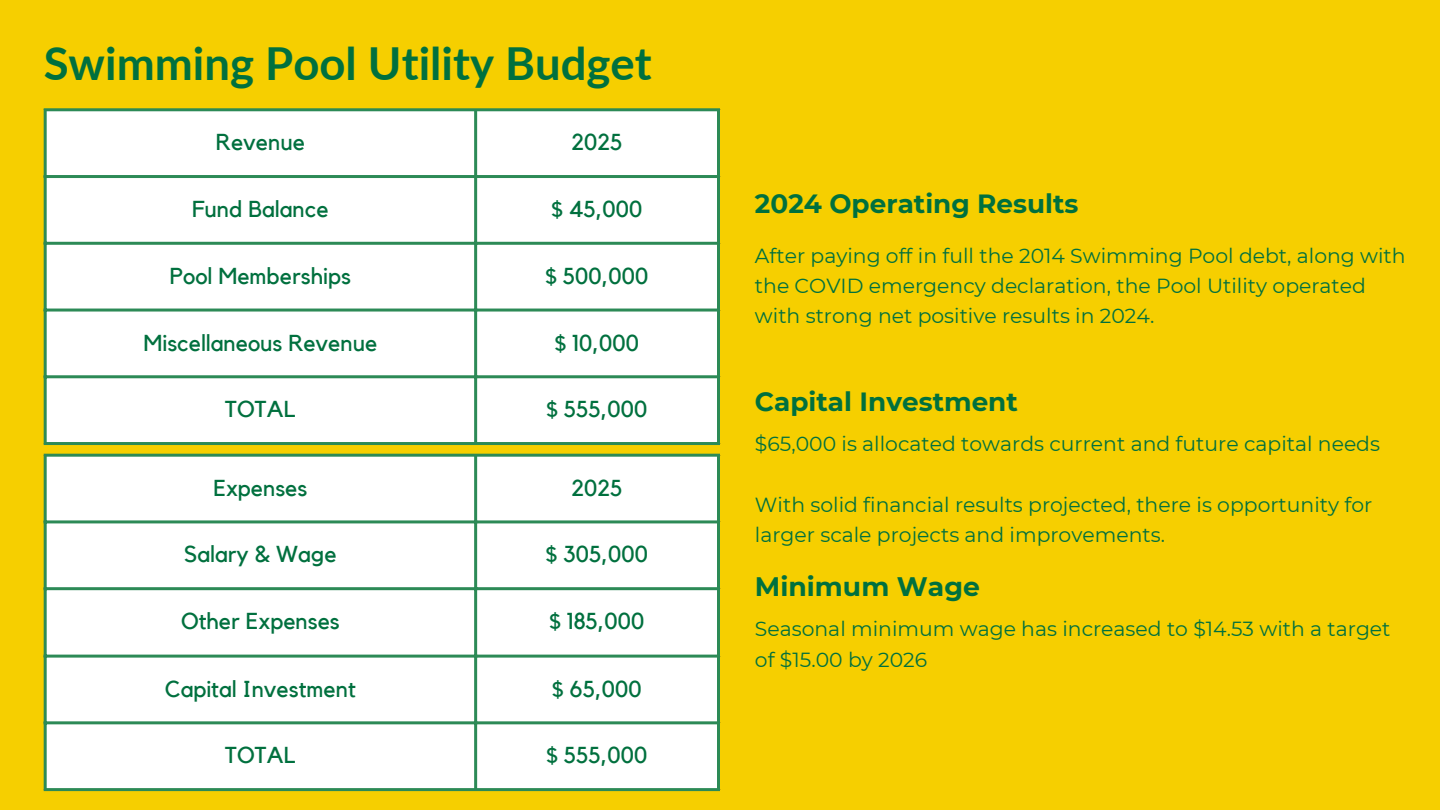
<style>
.page{position:relative;width:1440px;height:810px;background:#f6cf00}
.page>*{position:absolute;margin:0;border:0;box-sizing:border-box;transform-origin:0 0}
.t1{font:700 45.5px "Lato";color:#00703e}
.t2{font:700 26.7px "Montserrat";color:#00703e}
.t3{font:700 26.3px "Montserrat";color:#00703e}
.t4{font:23px "Kollektif";color:#00703e}
.t5{font:20.4px/30.2px "Montserrat";color:#00703e}
</style>
<div class="page">
<div style="left:47px;top:111px;width:670px;height:331px;background:#fff"></div>
<hr style="left:44px;top:111px;width:3px;height:331px;background:#2c8a56">
<hr style="left:474px;top:111px;width:3px;height:331px;background:#2c8a56">
<hr style="left:717px;top:111px;width:3px;height:331px;background:#2c8a56">
<hr style="left:44px;top:108px;width:676px;height:3px;background:#2c8a56">
<hr style="left:44px;top:175px;width:676px;height:3px;background:#2c8a56">
<hr style="left:44px;top:242px;width:676px;height:3px;background:#2c8a56">
<hr style="left:44px;top:309px;width:676px;height:3px;background:#2c8a56">
<hr style="left:44px;top:375px;width:676px;height:3px;background:#2c8a56">
<hr style="left:44px;top:442px;width:676px;height:3px;background:#2c8a56">
<div style="left:47px;top:457px;width:670px;height:331px;background:#fff"></div>
<hr style="left:44px;top:457px;width:3px;height:331px;background:#2c8a56">
<hr style="left:474px;top:457px;width:3px;height:331px;background:#2c8a56">
<hr style="left:717px;top:457px;width:3px;height:331px;background:#2c8a56">
<hr style="left:44px;top:454px;width:676px;height:3px;background:#2c8a56">
<hr style="left:44px;top:520px;width:676px;height:3px;background:#2c8a56">
<hr style="left:44px;top:587px;width:676px;height:3px;background:#2c8a56">
<hr style="left:44px;top:655px;width:676px;height:3px;background:#2c8a56">
<hr style="left:44px;top:721px;width:676px;height:3px;background:#2c8a56">
<hr style="left:44px;top:788px;width:676px;height:3px;background:#2c8a56">
<p class="t1" style="left:44px;top:35px;width:610px">Swimming Pool Utility Budget</p>
<p class="t4" style="left:216px;top:132px;width:90px">Revenue</p>
<p class="t4" style="left:572px;top:132px;width:53px">2025</p>
<p class="t4" style="left:192px;top:198px;width:138px">Fund Balance</p>
<p class="t4" style="left:551px;top:198px;width:93px">$ 45,000</p>
<p class="t4" style="left:170px;top:265px;width:182px">Pool Memberships</p>
<p class="t4" style="left:546px;top:265px;width:105px">$ 500,000</p>
<p class="t4" style="left:144px;top:332px;width:235px">Miscellaneous Revenue</p>
<p class="t4" style="left:555px;top:332px;width:86px">$ 10,000</p>
<p class="t4" style="left:225px;top:399px;width:72px">TOTAL</p>
<p class="t4" style="left:546px;top:399px;width:103px">$ 555,000</p>
<p class="t4" style="left:213px;top:477px;width:95px">Expenses</p>
<p class="t4" style="left:572px;top:477px;width:53px">2025</p>
<p class="t4" style="left:184px;top:544px;width:154px">Salary &amp; Wage</p>
<p class="t4" style="left:546px;top:544px;width:104px">$ 305,000</p>
<p class="t4" style="left:181px;top:611px;width:160px">Other Expenses</p>
<p class="t4" style="left:549px;top:611px;width:97px">$ 185,000</p>
<p class="t4" style="left:165px;top:678px;width:192px">Capital Investment</p>
<p class="t4" style="left:552px;top:678px;width:91px">$ 65,000</p>
<p class="t4" style="left:225px;top:745px;width:72px">TOTAL</p>
<p class="t4" style="left:546px;top:745px;width:103px">$ 555,000</p>
<h2 class="t3" style="left:755px;top:187px;width:325px">2024 Operating Results</h2>
<p class="t5" style="left:755px;top:241px;width:652px">After paying off in full the 2014 Swimming Pool debt, along with the COVID emergency declaration, the Pool Utility operated with strong net positive results in 2024.</p>
<h2 class="t3" style="left:755px;top:385px;width:264px">Capital Investment</h2>
<p class="t5" style="left:755px;top:429px;width:627px">$65,000 is allocated towards current and future capital needs</p>
<p class="t5" style="left:755px;top:489px;width:619px">With solid financial results projected, there is opportunity for larger scale projects and improvements.</p>
<h2 class="t2" style="left:755px;top:570px;width:227px">Minimum Wage</h2>
<p class="t5" style="left:755px;top:614px;width:637px">Seasonal minimum wage has increased to $14.53 with a target of $15.00 by 2026</p>
</div>
